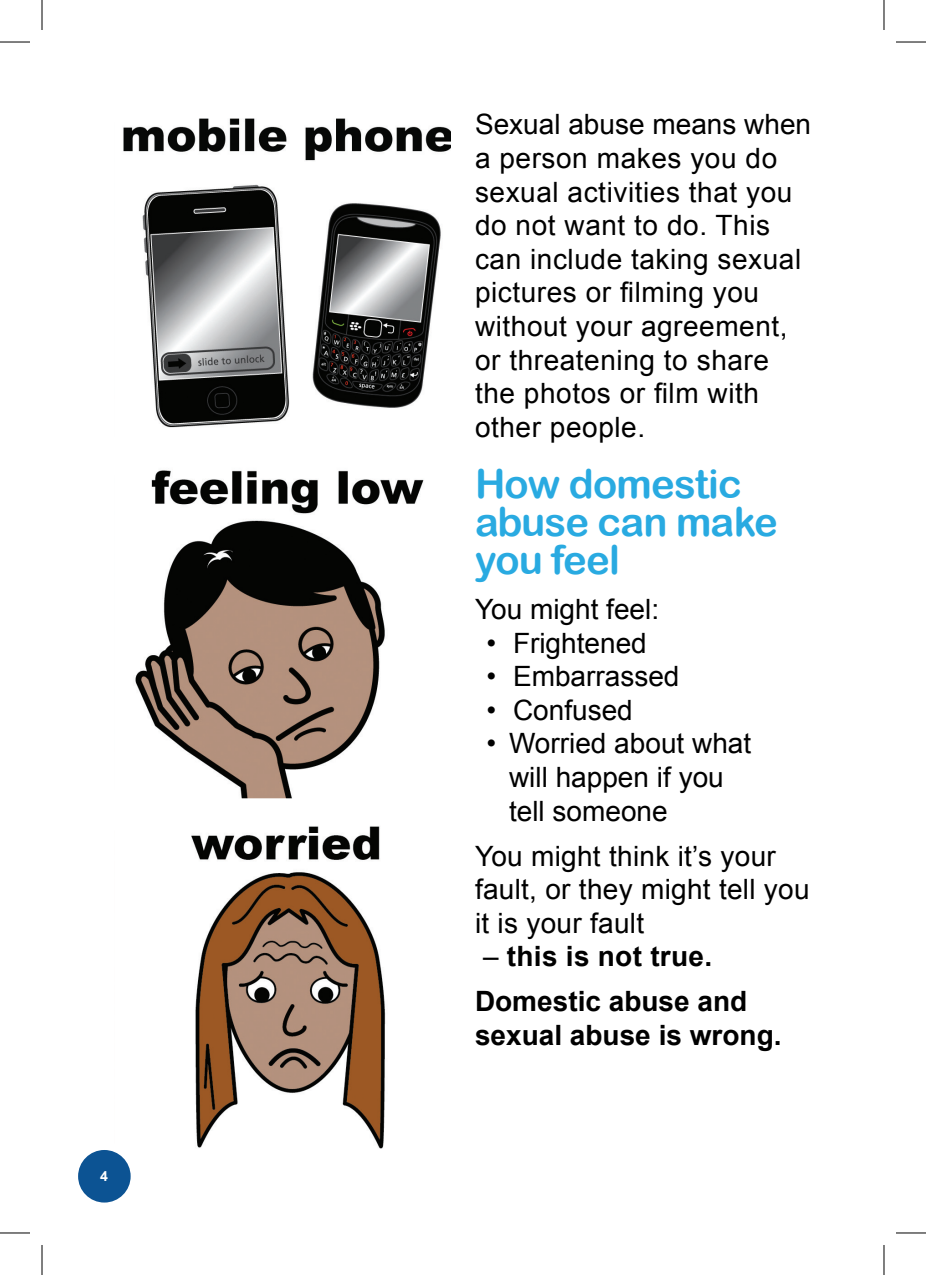
<style>
.page{position:relative;width:926px;height:1275px;background:#fff}
.page>*{position:absolute;margin:0;border:0;box-sizing:border-box;transform-origin:0 0}
.t1{font:40px/38px "Arial Rounded MT Bold";letter-spacing:-.02em;color:#29aae1}
.t2{font:28px/33.6px "Arial";letter-spacing:.02em;color:#000}
.t3{font:28px/33.6px "Arial";color:#000}
.t4{font:700 28px/45px "Arial";color:#000}
.t5{font:700 14px "Arial";color:#fff}
.s1{font-weight:400}
</style>
<div class="page">
<div style="left:78px;top:1150px;width:53px;height:52px;background:#0c5393;border-radius:50%"></div>
<img style="left:135px;top:470px;width:289px;height:328px">
<img style="left:123px;top:118px;width:328px;height:310px">
<img style="left:191px;top:826px;width:195px;height:323px">
<hr style="left:0;top:42px;width:30px;height:1px;background:#000">
<hr style="left:896px;top:42px;width:30px;height:1px;background:#000">
<hr style="left:0;top:1232px;width:30px;height:1px;background:#000">
<hr style="left:896px;top:1232px;width:30px;height:1px;background:#000">
<hr style="left:42px;top:0;width:1px;height:30px;background:#000">
<hr style="left:42px;top:1245px;width:1px;height:30px;background:#000">
<hr style="left:884px;top:0;width:1px;height:30px;background:#000">
<hr style="left:884px;top:1245px;width:1px;height:30px;background:#000">
<p class="t5" style="left:100px;top:1166px;width:9px">4</p>
<p class="t2" style="left:475px;top:108px;width:338px">Sexual abuse means when a person makes you do sexual activities that you do not want to do. This can include taking sexual pictures or filming you without your agreement, or threatening to share the photos or film with other people.</p>
<h1 class="t1" style="left:475px;top:464px;width:304px">How domestic abuse can make you feel</h1>
<p class="t3" style="left:475px;top:592px;width:186px">You might feel:</p>
<p class="t3" style="left:486px;top:626px;width:162px">• Frightened</p>
<p class="t3" style="left:486px;top:660px;width:195px">• Embarrassed</p>
<p class="t3" style="left:486px;top:693px;width:148px">• Confused</p>
<p class="t3" style="left:509px;top:727px;width:244px;text-indent:-23px">• Worried about what will happen if you tell someone</p>
<p class="t2" style="left:475px;top:839px;width:336px">You might think it’s your fault, or they might tell you it is your fault</p>
<p class="t4" style="left:475px;top:935px;width:274px"><span class="s1">–</span> this is not true.<br>Domestic abuse and</p>
<p class="t4" style="left:475px;top:1013px;width:308px">sexual abuse is wrong.</p>
</div>
